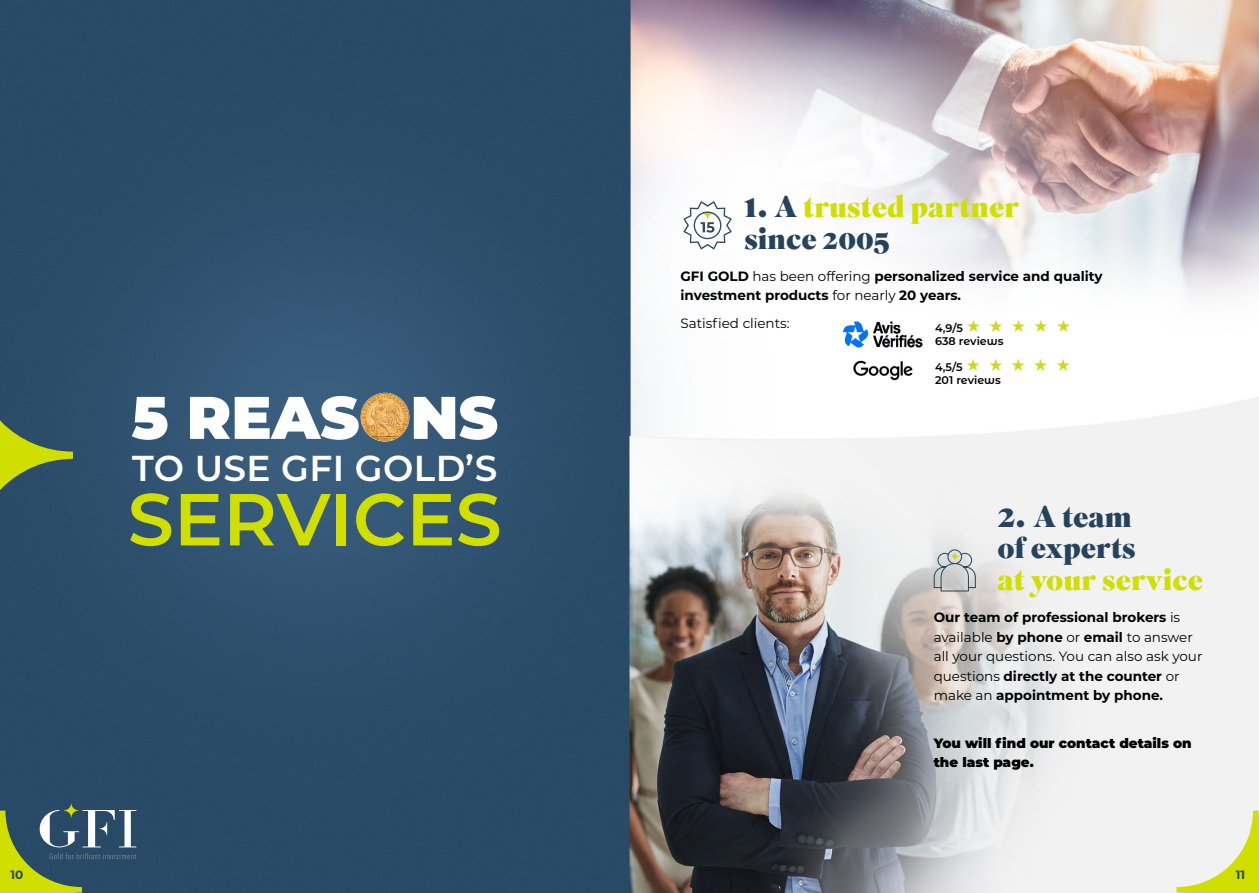
<style>
.page{position:relative;width:1259px;height:893px;background:#fff}
.page>*{position:absolute;margin:0;border:0;box-sizing:border-box;transform-origin:0 0}
.t1{font:600 73.5px "Montserrat";color:#d0df00}
.t2{font:900 60px "Montserrat";color:#fff}
.t3{font:600 36px "Montserrat";letter-spacing:.01em;color:#fff}
.t4{font:900 30px/31.5px "Superior Title";color:#d0df00}
.t5{font:900 30px/31.5px "Superior Title";color:#25435d}
.t6{font:700 13.5px/19.5px "Montserrat";color:#000}
.t7{font:900 13.5px/19.5px "Montserrat";color:#000}
.t8{font:13.5px "Montserrat";color:#000}
.t9{font:700 12px "Montserrat";color:#274a57}
.t10{font:600 11.1px/13.4px "Montserrat Alternates";color:#000}
.s1{font-size:34.5px;color:#25435d}
.s2{color:#25435d}
.s3{font-weight:400}
.s4{color:#cfd71f}
.s5{font-size:34.5px}
.s6{font-weight:400;color:#020203}
</style>
<div class="page">
<img style="left:0;top:0;width:1259px;height:893px">
<svg style="left:933px;top:549px;width:43px;height:43px;background:#bec3c3"></svg>
<svg style="left:683px;top:201px;width:48px;height:48px"></svg>
<svg style="left:0;top:351px;width:73px;height:209px;background:#3f5f5b"></svg>
<svg style="left:64px;top:804px;width:14px;height:13px"></svg>
<img style="left:360px;top:393px;width:49px;height:49px;border-radius:24px">
<svg style="left:1176px;top:810px;width:83px;height:83px"></svg>
<svg style="left:0;top:810px;width:136px;height:83px;background:#5d7860"></svg>
<img style="left:847px;top:357px;width:72px;height:23px">
<img style="left:842px;top:321px;width:81px;height:27px">
<div style="left:980px;top:370px;width:19px;height:13px;background:#fff"></div>
<h2 class="t2" style="left:131px;top:373px;width:368px">5 REASONS</h2>
<h3 class="t3" style="left:132px;top:443px;width:367px">TO USE GFI GOLD’S</h3>
<h1 class="t1" style="left:128px;top:467px;width:376px">SERVICES</h1>
<h3 class="t4" style="left:744px;top:193px;width:276px"><span class="s1">1.</span> <span class="s2">A</span> trusted partner <span class="s2">since 2005</span></h3>
<p class="t6" style="left:680px;top:266px;width:424px">GFI GOLD <span class="s3">has been offering</span> personalized service and quality investment products <span class="s3">for nearly</span> 20 years.</p>
<p class="t8" style="left:680px;top:314px;width:111px">Satisfied clients:</p>
<p class="t10" style="left:935px;top:321px;width:137px">4,9/5 <span class="s4">★</span> <span class="s4">★</span> <span class="s4">★</span> <span class="s4">★</span> <span class="s4">★<br></span>638 reviews</p>
<p class="t10" style="left:935px;top:359px;width:137px">4,5/5 <span class="s4">★</span> <span class="s4">★</span> <span class="s4">★</span> <span class="s4">★</span> <span class="s4">★<br></span>201 reviews</p>
<h3 class="t5" style="left:997px;top:502px;width:140px"><span class="s5">2.</span> A team of experts</h3>
<h3 class="t4" style="left:997px;top:565px;width:207px">at your service</h3>
<p class="t6" style="left:933px;top:607px;width:270px">Our team of professional brokers <span class="s6">is available</span> by phone <span class="s6">or</span> email <span class="s6">to answer all your questions. You can also ask your questions</span> directly at the counter <span class="s6">or make an</span> appointment by phone.</p>
<p class="t7" style="left:933px;top:732px;width:259px">You will find our contact details on the last page.</p>
<p class="t9" style="left:10px;top:866px;width:14px">10</p>
<p class="t9" style="left:1235px;top:866px;width:11px">11</p>
</div>
